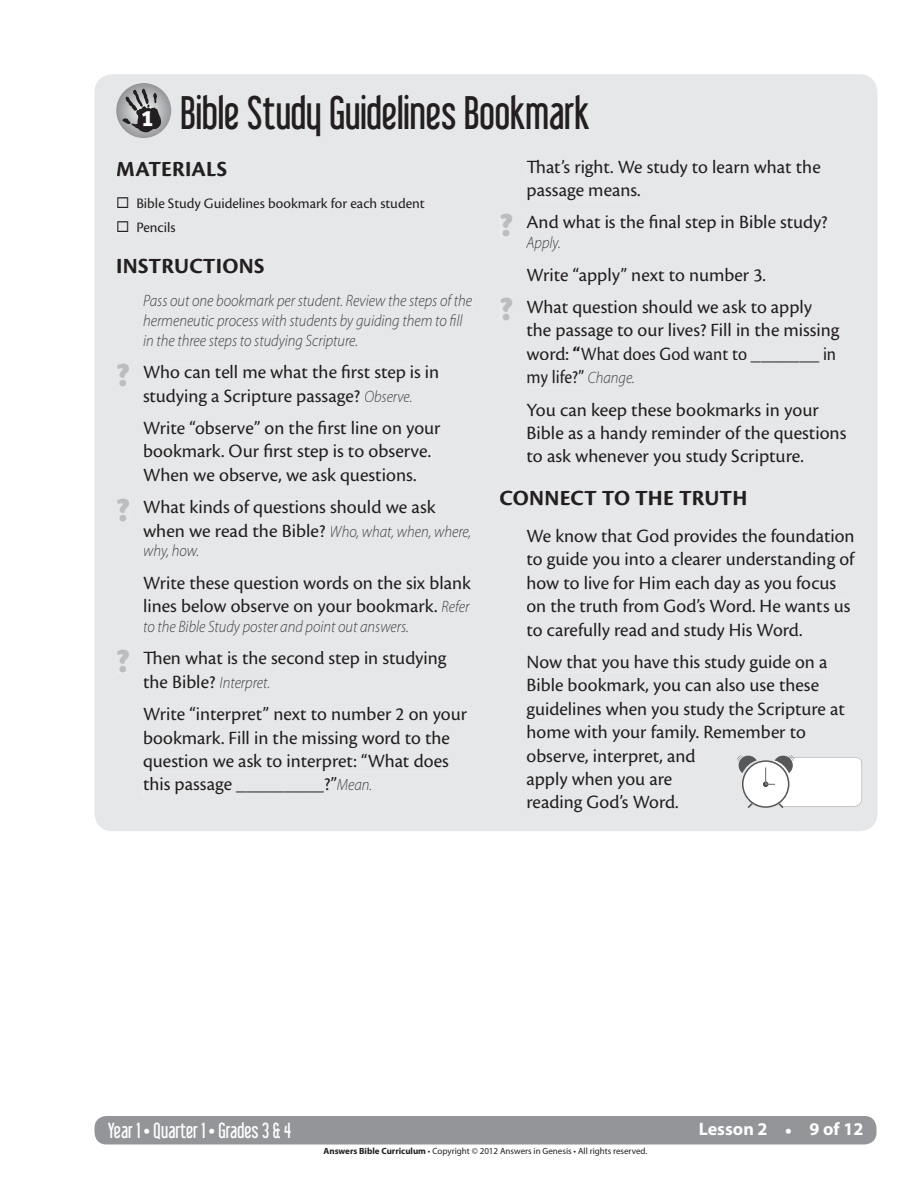
<style>
.page{position:relative;width:918px;height:1188px;background:#fff}
.page>*{position:absolute;margin:0;border:0;box-sizing:border-box;transform-origin:0 0}
.t1{font:42px "Libel Suit";color:#231f20}
.t2{font:700 22.5px "Cronos Pro";letter-spacing:.005em;color:#231f20}
.t3{font:19.5px/23.4px "Cronos Pro";color:#231f20}
.t4{font:19.5px "Libel Suit";color:#fff}
.t5{font:700 18px "Myriad Pro";color:#fff}
.t6{font:italic 300 16.5px/19.8px "Myriad Pro";color:#3f3f40;scale:.9 1}
.t7{font:15px "Cronos Pro";color:#231f20}
.t8{font:9px "Myriad Pro";color:#231f20}
.s1{font-family:"Bree";font-weight:700;font-size:22.95px;color:#fff}
.s2{font-weight:700;font-size:42px;color:#bcbdc0}
.s3{font-family:"Myriad Pro";font-weight:300;font-style:italic;font-size:16.5px;color:#3f3f40}
.s4{font-family:"Cronos Pro";font-weight:400;font-style:normal;font-size:19.5px;color:#231f20}
.s5{font-weight:700}
.s6{font-family:"Libel Suit";font-weight:400;font-size:19.5px}
</style>
<div class="page">
<div style="left:94px;top:1116px;width:783px;height:28px;background:#939598;border-radius:12px"></div>
<div style="left:94px;top:74px;width:783px;height:757px;background:#e6e7e9"></div>
<svg style="left:116px;top:83px;width:55px;height:55px;background:#9f9fa1"></svg>
<div style="left:142px;top:111px;width:10px;height:15px;background:#231f20"></div>
<div style="left:182px;top:95px;width:407px;height:41px;background:#e6e7e9"></div>
<div style="left:117px;top:162px;width:110px;height:14px;background:#e6e7e9"></div>
<div style="left:117px;top:197px;width:11px;height:11px;background:#e6e7e9"></div>
<div style="left:137px;top:197px;width:288px;height:14px;background:#e6e7e9"></div>
<div style="left:117px;top:222px;width:11px;height:10px;background:#e6e7e9"></div>
<div style="left:137px;top:222px;width:38px;height:11px;background:#e6e7e9"></div>
<div style="left:118px;top:258px;width:146px;height:15px;background:#e6e7e9"></div>
<div style="left:144px;top:294px;width:328px;height:15px;background:#e6e7e9"></div>
<div style="left:144px;top:314px;width:319px;height:16px;background:#e6e7e9"></div>
<div style="left:144px;top:334px;width:214px;height:15px;background:#e6e7e9"></div>
<div style="left:117px;top:363px;width:12px;height:23px;background:#e6e7e9"></div>
<div style="left:144px;top:365px;width:295px;height:17px;background:#e6e7e9"></div>
<div style="left:144px;top:388px;width:216px;height:18px;background:#e6e7e9"></div>
<div style="left:365px;top:390px;width:46px;height:12px;background:#e6e7e9"></div>
<div style="left:144px;top:421px;width:297px;height:17px;background:#e6e7e9"></div>
<div style="left:144px;top:444px;width:80px;height:14px;background:#e6e7e9"></div>
<div style="left:229px;top:444px;width:202px;height:18px;background:#e6e7e9"></div>
<div style="left:144px;top:468px;width:272px;height:17px;background:#e6e7e9"></div>
<div style="left:117px;top:498px;width:12px;height:23px;background:#e6e7e9"></div>
<div style="left:144px;top:500px;width:292px;height:17px;background:#e6e7e9"></div>
<div style="left:143px;top:523px;width:182px;height:14px;background:#e6e7e9"></div>
<div style="left:331px;top:525px;width:140px;height:14px;background:#e6e7e9"></div>
<div style="left:144px;top:545px;width:54px;height:15px;background:#e6e7e9"></div>
<div style="left:144px;top:576px;width:327px;height:17px;background:#e6e7e9"></div>
<div style="left:144px;top:599px;width:293px;height:17px;background:#e6e7e9"></div>
<div style="left:442px;top:600px;width:28px;height:12px;background:#e6e7e9"></div>
<div style="left:144px;top:620px;width:265px;height:16px;background:#e6e7e9"></div>
<div style="left:117px;top:649px;width:12px;height:23px;background:#e6e7e9"></div>
<div style="left:143px;top:651px;width:303px;height:18px;background:#e6e7e9"></div>
<div style="left:144px;top:675px;width:71px;height:13px;background:#e6e7e9"></div>
<div style="left:220px;top:677px;width:49px;height:14px;background:#e6e7e9"></div>
<div style="left:144px;top:707px;width:323px;height:17px;background:#e6e7e9"></div>
<div style="left:144px;top:730px;width:306px;height:18px;background:#e6e7e9"></div>
<div style="left:144px;top:754px;width:305px;height:17px;background:#e6e7e9"></div>
<div style="left:144px;top:777px;width:192px;height:18px;background:#e6e7e9"></div>
<div style="left:337px;top:779px;width:34px;height:12px;background:#e6e7e9"></div>
<div style="left:527px;top:159px;width:294px;height:18px;background:#e6e7e9"></div>
<div style="left:528px;top:187px;width:113px;height:13px;background:#e6e7e9"></div>
<div style="left:501px;top:213px;width:11px;height:23px;background:#e6e7e9"></div>
<div style="left:527px;top:215px;width:301px;height:17px;background:#e6e7e9"></div>
<div style="left:526px;top:236px;width:34px;height:16px;background:#e6e7e9"></div>
<div style="left:527px;top:267px;width:238px;height:18px;background:#e6e7e9"></div>
<div style="left:501px;top:298px;width:11px;height:23px;background:#e6e7e9"></div>
<div style="left:527px;top:300px;width:285px;height:17px;background:#e6e7e9"></div>
<div style="left:527px;top:323px;width:312px;height:18px;background:#e6e7e9"></div>
<div style="left:527px;top:346px;width:41px;height:14px;background:#e6e7e9"></div>
<div style="left:569px;top:346px;width:11px;height:14px;background:#e6e7e9"></div>
<div style="left:581px;top:346px;width:166px;height:14px;background:#e6e7e9"></div>
<hr style="left:751px;top:361px;width:68px;height:1px;background:#e6e7e9">
<div style="left:819px;top:347px;width:17px;height:13px;background:#e6e7e9"></div>
<div style="left:528px;top:370px;width:56px;height:17px;background:#e6e7e9"></div>
<div style="left:589px;top:371px;width:45px;height:16px;background:#e6e7e9"></div>
<div style="left:527px;top:402px;width:292px;height:18px;background:#e6e7e9"></div>
<div style="left:528px;top:426px;width:318px;height:17px;background:#e6e7e9"></div>
<div style="left:527px;top:449px;width:277px;height:17px;background:#e6e7e9"></div>
<div style="left:500px;top:491px;width:247px;height:14px;background:#e6e7e9"></div>
<div style="left:527px;top:529px;width:328px;height:17px;background:#e6e7e9"></div>
<div style="left:527px;top:552px;width:328px;height:18px;background:#e6e7e9"></div>
<div style="left:528px;top:575px;width:308px;height:18px;background:#e6e7e9"></div>
<div style="left:527px;top:599px;width:324px;height:13px;background:#e6e7e9"></div>
<div style="left:527px;top:622px;width:275px;height:18px;background:#e6e7e9"></div>
<div style="left:528px;top:655px;width:299px;height:17px;background:#e6e7e9"></div>
<div style="left:528px;top:678px;width:291px;height:17px;background:#e6e7e9"></div>
<div style="left:527px;top:702px;width:318px;height:17px;background:#e6e7e9"></div>
<div style="left:528px;top:725px;width:278px;height:17px;background:#e6e7e9"></div>
<div style="left:527px;top:748px;width:168px;height:18px;background:#e6e7e9"></div>
<div style="left:527px;top:772px;width:145px;height:17px;background:#e6e7e9"></div>
<div style="left:527px;top:795px;width:151px;height:18px;background:#e6e7e9"></div>
<svg style="left:737px;top:755px;width:125px;height:53px"></svg>
<h1 class="t1" style="left:142px;top:87px;width:450px"><span class="s1">1</span> Bible Study Guidelines Bookmark</h1>
<p class="t2" style="left:116px;top:156px;width:113px">MATERIALS</p>
<p class="t7" style="left:116px;top:194px;width:310px">◻ Bible Study Guidelines bookmark for each student</p>
<p class="t7" style="left:116px;top:219px;width:61px">◻ Pencils</p>
<p class="t2" style="left:116px;top:253px;width:150px">INSTRUCTIONS</p>
<p class="t6" style="left:143px;top:291px;width:367px">Pass out one bookmark per student. Review the steps of the hermeneutic process with students by guiding them to fill in the three steps to studying Scripture.</p>
<p class="t3" style="left:116px;top:360px;width:325px;text-align:center"><span class="s2">Ü</span> Who can tell me what the first step is in studying a Scripture passage? <span class="s3">Observe.</span></p>
<p class="t3" style="left:143px;top:416px;width:299px">Write “observe” on the first line on your bookmark. Our first step is to observe.<br>When we observe, we ask questions.</p>
<p class="t3" style="left:116px;top:495px;width:321px"><span class="s2">Ü</span> What kinds of questions should we ask</p>
<p class="t6" style="left:143px;top:522px;width:366px"><span class="s4">when we read the Bible?</span> Who, what, when, where, why, how.</p>
<p class="t3" style="left:143px;top:571px;width:329px">Write these question words on the six blank lines below observe on your bookmark. <span class="s3">Refer</span></p>
<p class="t6" style="left:143px;top:617px;width:297px">to the Bible Study poster and point out answers.</p>
<p class="t3" style="left:116px;top:647px;width:332px"><span class="s2">Ü</span> Then what is the second step in studying</p>
<p class="t6" style="left:143px;top:673px;width:143px"><span class="s4">the Bible?</span> Interpret.</p>
<p class="t3" style="left:143px;top:702px;width:326px">Write “interpret” next to number 2 on your bookmark. Fill in the missing word to the question we ask to interpret: “What does this passage _________?”<span class="s3">Mean.</span></p>
<p class="t3" style="left:526px;top:155px;width:296px">That’s right. We study to learn what the passage means.</p>
<p class="t3" style="left:500px;top:211px;width:330px"><span class="s2">Ü</span> And what is the final step in Bible study?</p>
<p class="t6" style="left:526px;top:233px;width:40px">Apply.</p>
<p class="t3" style="left:500px;top:258px;width:314px;line-height:32.4px;text-indent:27px">Write “apply” next to number 3.<br><span class="s2">Ü</span> What question should we ask to apply</p>
<p class="t3" style="left:526px;top:319px;width:314px">the passage to our lives? Fill in the missing word: <span class="s5">“</span>What does God want to _______ in my life?” <span class="s3">Change.</span></p>
<p class="t3" style="left:526px;top:398px;width:321px">You can keep these bookmarks in your<br>Bible as a handy reminder of the questions to ask whenever you study Scripture.</p>
<p class="t2" style="left:500px;top:485px;width:249px">CONNECT TO THE TRUTH</p>
<p class="t3" style="left:526px;top:524px;width:330px">We know that God provides the foundation to guide you into a clearer understanding of how to live for Him each day as you focus on the truth from God’s Word. He wants us to carefully read and study His Word.</p>
<p class="t3" style="left:526px;top:650px;width:320px">Now that you have this study guide on a<br>Bible bookmark, you can also use these guidelines when you study the Scripture at home with your family. Remember to observe, interpret, and<br>apply when you are<br>reading God’s Word.</p>
<p class="t4" style="left:108px;top:1118px;width:185px">Year 1 • Quarter 1 • Grades 3 &amp; 4</p>
<p class="t5" style="left:699px;top:1118px;width:166px">Lesson 2 <span class="s6">•</span> 9 of 12</p>
<p class="t8" style="left:324px;top:1145px;width:325px"><span class="s5">Answers Bible Curriculum</span> • Copyright © 2012 Answers in Genesis • All rights reserved.</p>
</div>
